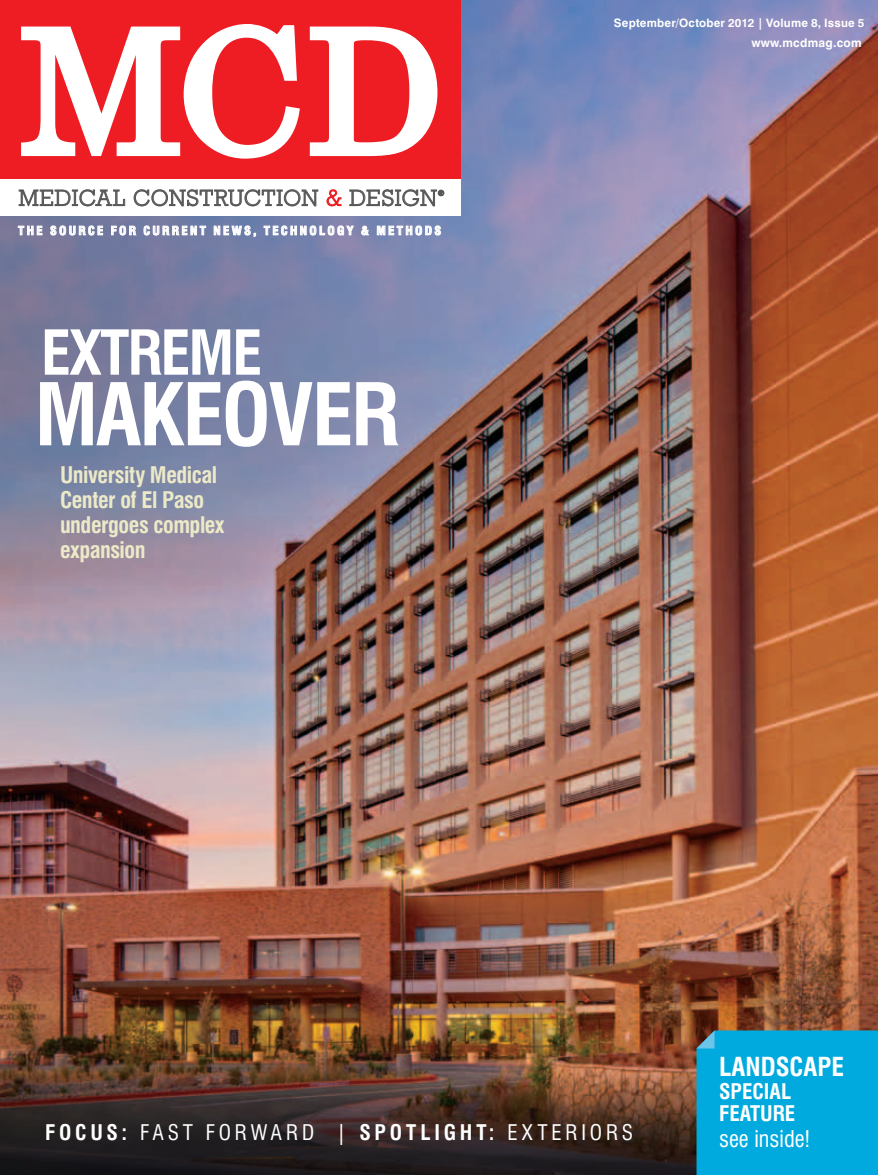
<style>
.page{position:relative;width:878px;height:1175px;background:#fff}
.page>*{position:absolute;margin:0;border:0;box-sizing:border-box;transform-origin:0 0}
.t1{font:171px "New Century Schlbk";color:#fff}
.t2{font:700 condensed 84px "Swiss 721 BT";letter-spacing:-.03em;color:#fff}
.t3{font:700 condensed 60.3px "Swiss 721 BT";letter-spacing:-.03em;color:#fff}
.t4{font:700 condensed 25.5px "Swiss 721 BT";color:#fff}
.t5{font:300 23.1px "Rockwell";letter-spacing:.03em;color:#57585a}
.t6{font:condensed 22.5px "Swiss 721 BT";color:#fff}
.t7{font:700 condensed 22.35px/25px "Swiss 721 BT";letter-spacing:-.02em;color:#ece9c8}
.t8{font:condensed 21px "Swiss 721 BT";letter-spacing:.18em;color:#fff}
.t9{font:700 condensed 21px/22.5px "Swiss 721 BT";color:#fff}
.t10{font:700 12px "Swiss 721 BT";letter-spacing:.02em;color:#fff}
.t11{font:700 condensed 11.7px "Swiss 721 BT";letter-spacing:.21em;color:#fff;scale:1.04 1}
.t12{font:700 11.7px "Swiss 721 BT";letter-spacing:.02em;color:#fff}
.s1{color:#ee1d23}
.s2{font-weight:700}
</style>
<div class="page">
<img style="left:0;top:0;width:878px;height:1075px">
<svg style="left:0;top:1075px;width:696px;height:99px;background:#3d2b26"></svg>
<div style="left:0;top:0;width:460px;height:180px;background:#ee1d23"></div>
<svg style="left:21px;top:24px;width:417px;height:135px"></svg>
<div style="left:0;top:180px;width:460px;height:36px;background:#fff"></div>
<svg style="left:19px;top:189px;width:106px;height:17px"></svg>
<svg style="left:134px;top:189px;width:184px;height:17px"></svg>
<svg style="left:327px;top:189px;width:14px;height:17px"></svg>
<svg style="left:349px;top:189px;width:95px;height:17px"></svg>
<svg style="left:18px;top:225px;width:25px;height:11px"></svg>
<svg style="left:50px;top:225px;width:53px;height:11px"></svg>
<svg style="left:111px;top:225px;width:26px;height:11px"></svg>
<svg style="left:143px;top:225px;width:63px;height:11px"></svg>
<svg style="left:213px;top:225px;width:43px;height:12px"></svg>
<svg style="left:263px;top:225px;width:91px;height:11px"></svg>
<svg style="left:361px;top:225px;width:9px;height:11px"></svg>
<svg style="left:376px;top:220px;width:65px;height:16px"></svg>
<div style="left:696px;top:1030px;width:182px;height:144px;background:#00aade"></div>
<h1 class="t1" style="left:19px;top:-12px;width:424px">mcd</h1>
<p class="t5" style="left:19px;top:185px;width:419px">MEDICAL CONSTRUCTION <span class="s1">&amp;</span> DESIGN</p>
<p class="t11" style="left:18px;top:223px;width:407px">THE SOURCE FOR CURRENT N EWS, TECHNOLOGY &amp; MET HODS</p>
<h3 class="t3" style="left:41px;top:316px;width:223px">EXTREME</h3>
<h2 class="t2" style="left:35px;top:364px;width:366px">MAKEOVER</h2>
<p class="t7" style="left:60px;top:462px;width:166px">UNIVERSITY MEDICAL<br>CENTER OF EL PASO<br>UNDERGOES COMPLEX<br>EXPANSION</p>
<p class="t12" style="left:614px;top:16px;width:252px">September/October 2012 | Volume 8, Issue 5</p>
<p class="t10" style="left:751px;top:36px;width:112px">www.mcdmag.com</p>
<p class="t8" style="left:45px;top:1119px;width:589px"><span class="s2">FOCUS:</span> FAST FORWARD | <span class="s2">SPOT LIGHT:</span> EXTERIORS</p>
<p class="t4" style="left:719px;top:1051px;width:127px">LANDSCAPE</p>
<p class="t9" style="left:719px;top:1079px;width:78px">SPECIAL<br>FEATURE</p>
<p class="t6" style="left:719px;top:1125px;width:93px">SEE INSIDE!</p>
</div>
